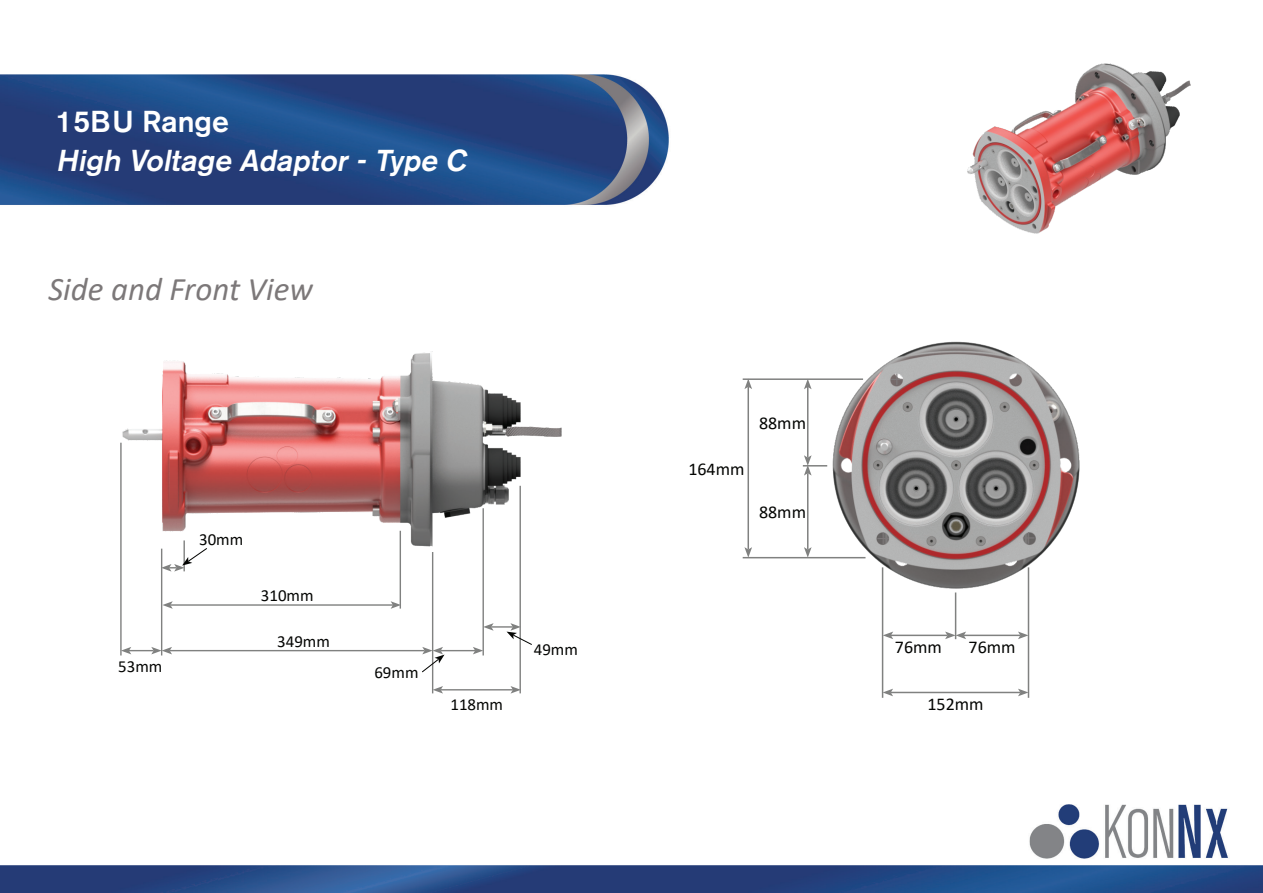
<style>
.page{position:relative;width:1263px;height:893px;background:#fff}
.page>*{position:absolute;margin:0;border:0;box-sizing:border-box;transform-origin:0 0}
.t1{font:italic 33px "Calibri";color:#7c7879}
.t2{font:italic 500 30px "Akzidenz Grotesk BE";color:#fff}
.t3{font:500 30px "Akzidenz Grotesk BE";color:#fff}
.t4{font:18px "Calibri";color:#040503}
.t5{font:16.95px "Calibri";color:#040503}
</style>
<div class="page">
<img style="left:0;top:74px;width:1263px;height:819px">
<img style="left:824px;top:330px;width:273px;height:272px">
<img style="left:120px;top:327px;width:454px;height:244px">
<hr style="left:432px;top:552px;width:1px;height:141px;background:#808180">
<hr style="left:170px;top:604px;width:223px;height:2px;background:#808180">
<svg style="left:391px;top:601px;width:9px;height:8px"></svg>
<svg style="left:162px;top:601px;width:11px;height:8px"></svg>
<hr style="left:170px;top:650px;width:255px;height:1px;background:#808180">
<hr style="left:519px;top:486px;width:2px;height:207px;background:#808180">
<hr style="left:482px;top:508px;width:2px;height:147px;background:#808180">
<hr style="left:400px;top:531px;width:1px;height:78px;background:#808180">
<hr style="left:161px;top:549px;width:1px;height:106px;background:#808180">
<hr style="left:183px;top:540px;width:2px;height:31px;background:#808180">
<svg style="left:161px;top:547px;width:47px;height:25px"></svg>
<hr style="left:1028px;top:567px;width:1px;height:131px;background:#808180">
<hr style="left:882px;top:567px;width:1px;height:131px;background:#808180">
<hr style="left:955px;top:592px;width:1px;height:47px;background:#808180">
<hr style="left:891px;top:692px;width:129px;height:1px;background:#808180">
<svg style="left:883px;top:689px;width:10px;height:7px"></svg>
<svg style="left:1018px;top:689px;width:10px;height:7px"></svg>
<hr style="left:964px;top:635px;width:56px;height:1px;background:#808180">
<svg style="left:1018px;top:631px;width:10px;height:8px"></svg>
<hr style="left:891px;top:635px;width:56px;height:1px;background:#808180">
<svg style="left:883px;top:631px;width:10px;height:8px"></svg>
<svg style="left:945px;top:631px;width:21px;height:8px"></svg>
<img style="left:958px;top:63px;width:243px;height:187px">
<hr style="left:120px;top:443px;width:2px;height:212px;background:#808180">
<svg style="left:121px;top:647px;width:51px;height:7px"></svg>
<hr style="left:441px;top:650px;width:34px;height:1px;background:#808180">
<svg style="left:473px;top:647px;width:10px;height:7px"></svg>
<hr style="left:441px;top:689px;width:72px;height:1px;background:#808180">
<svg style="left:510px;top:686px;width:11px;height:8px"></svg>
<svg style="left:433px;top:686px;width:10px;height:8px"></svg>
<svg style="left:421px;top:647px;width:23px;height:26px"></svg>
<hr style="left:491px;top:626px;width:22px;height:2px;background:#808180">
<svg style="left:484px;top:623px;width:10px;height:8px"></svg>
<svg style="left:506px;top:623px;width:27px;height:23px"></svg>
<hr style="left:743px;top:557px;width:122px;height:1px;background:#808180">
<hr style="left:743px;top:378px;width:120px;height:2px;background:#808180">
<hr style="left:803px;top:465px;width:24px;height:2px;background:#808180">
<hr style="left:747px;top:387px;width:2px;height:162px;background:#808180">
<svg style="left:744px;top:380px;width:8px;height:9px"></svg>
<svg style="left:744px;top:547px;width:8px;height:10px"></svg>
<svg style="left:891px;top:374px;width:12px;height:11px"></svg>
<svg style="left:1023px;top:532px;width:11px;height:12px"></svg>
<svg style="left:877px;top:533px;width:12px;height:11px"></svg>
<hr style="left:807px;top:387px;width:1px;height:71px;background:#808180">
<svg style="left:804px;top:380px;width:8px;height:9px"></svg>
<hr style="left:807px;top:473px;width:1px;height:76px;background:#808180">
<svg style="left:804px;top:455px;width:8px;height:21px"></svg>
<svg style="left:804px;top:547px;width:8px;height:10px"></svg>
<h2 class="t3" style="left:56px;top:103px;width:175px">15BU Range</h2>
<h2 class="t2" style="left:56px;top:142px;width:418px">High Voltage Adaptor-Type C</h2>
<h1 class="t1" style="left:48px;top:266px;width:266px">Side and Front View</h1>
<p class="t5" style="left:118px;top:654px;width:46px">53mm</p>
<p class="t5" style="left:199px;top:528px;width:46px">30mm</p>
<p class="t5" style="left:261px;top:584px;width:54px">310mm</p>
<p class="t5" style="left:277px;top:630px;width:54px">349mm</p>
<p class="t5" style="left:374px;top:661px;width:46px">69mm</p>
<p class="t5" style="left:450px;top:692px;width:54px">118mm</p>
<p class="t5" style="left:534px;top:637px;width:46px">49mm</p>
<p class="t4" style="left:688px;top:456px;width:58px">164mm</p>
<p class="t4" style="left:759px;top:411px;width:49px">88mm</p>
<p class="t4" style="left:759px;top:500px;width:49px">88mm</p>
<p class="t4" style="left:895px;top:634px;width:49px">76mm</p>
<p class="t4" style="left:968px;top:634px;width:49px">76mm</p>
<p class="t4" style="left:927px;top:691px;width:58px">152mm</p>
</div>
